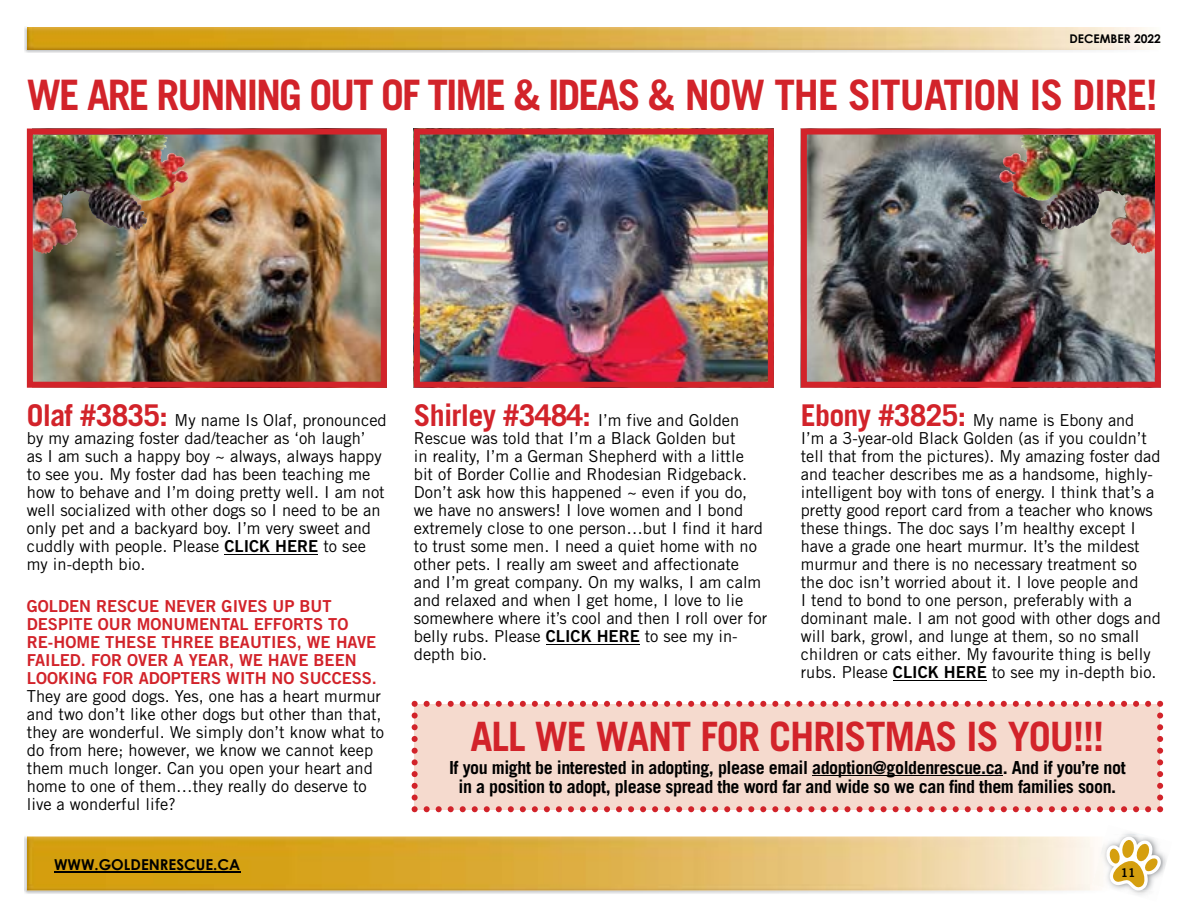
<style>
.page{position:relative;width:1188px;height:918px;background:#fff}
.page>*{position:absolute;margin:0;border:0;box-sizing:border-box;transform-origin:0 0}
.t1{font:700 42px "Trade Gothic LT Std";letter-spacing:-.05em;color:#d2232a}
.t2{font:700 40.5px "Trade Gothic LT Std";letter-spacing:-.025em;color:#d2232a}
.t3{font:700 18px/19.5px "Trade Gothic LT Std";letter-spacing:-.025em;color:#000;text-align:center}
.t4{font:16.5px/18px "Trade Gothic LT Std";color:#000}
.t5{font:16.5px/18px "Trade Gothic LT Std Bd 2";color:#d2232a}
.t6{font:700 15px "Century Gothic";color:#000}
.t7{font:700 12px "Century Gothic";color:#000}
.t8{font:12px "Trade Gothic LT Std Bd 2";color:#000}
.s1{font-weight:700;font-size:30px;color:#d2232a}
.s2{font-family:"Trade Gothic LT Std Bd 2"}
</style>
<div class="page">
<img style="left:27px;top:837px;width:1065px;height:54px">
<img style="left:27px;top:27px;width:1133px;height:23px">
<hr style="left:54px;top:871px;width:186px;height:1px;background:#000">
<img style="left:1126px;top:832px;width:41px;height:63px">
<img style="left:1123px;top:834px;width:25px;height:2px">
<img style="left:1120px;top:891px;width:39px;height:3px">
<img style="left:1161px;top:836px;width:2px;height:55px">
<svg style="left:1106px;top:836px;width:55px;height:55px"></svg>
<img style="left:27px;top:129px;width:360px;height:259px">
<hr style="left:224px;top:554px;width:94px;height:1px;background:#000">
<img style="left:801px;top:129px;width:360px;height:259px">
<hr style="left:893px;top:680px;width:94px;height:1px;background:#000">
<img style="left:414px;top:129px;width:360px;height:259px">
<hr style="left:546px;top:644px;width:94px;height:1px;background:#000">
<svg style="left:412px;top:701px;width:751px;height:111px;background:#f3d2c7"></svg>
<img style="left:33px;top:135px;width:45px;height:118px">
<img style="left:999px;top:135px;width:44px;height:66px">
<p class="t7" style="left:1070px;top:31px;width:93px">DECEMBER 2022</p>
<h1 class="t1" style="left:27px;top:69px;width:1132px">WE ARE RUNNING OUT OF TIME &amp; IDEAS &amp; NOW THE SITUATION IS DIRE!</h1>
<p class="t4" style="left:414px;top:411px;width:355px"><span class="s1">Shirley #3484:</span> I’m five and Golden Rescue was told that I’m a Black Golden but<br>in reality, I’m a German Shepherd with a little bit of Border Collie and Rhodesian Ridgeback.<br>Don’t ask how this happened ~ even if you do, we have no answers! I love women and I bond extremely close to one person…but I find it hard to trust some men. I need a quiet home with no other pets. I really am sweet and affectionate and I’m great company. On my walks, I am calm and relaxed and when I get home, I love to lie somewhere where it’s cool and then I roll over for belly rubs. Please <span class="s2">CLICK HERE</span> to see my in&shy;depth bio.</p>
<p class="t4" style="left:27px;top:411px;width:361px"><span class="s1">Olaf #3835:</span> My name Is Olaf, pronounced by my amazing foster dad/teacher as ‘oh laugh’<br>as I am such a happy boy ~ always, always happy to see you. My foster dad has been teaching me how to behave and I’m doing pretty well. I am not well socialized with other dogs so I need to be an only pet and a backyard boy. I’m very sweet and cuddly with people. Please <span class="s2">CLICK HERE</span> to see my in-depth bio.</p>
<p class="t4" style="left:801px;top:411px;width:362px"><span class="s1">Ebony #3825:</span> My name is Ebony and I’m a 3-year-old Black Golden (as if you couldn’t tell that from the pictures). My amazing foster dad and teacher describes me as a handsome, highly&shy;intelligent boy with tons of energy. I think that’s a pretty good report card from a teacher who knows these things. The doc says I’m healthy except I have a grade one heart murmur. It’s the mildest murmur and there is no necessary treatment so the doc isn’t worried about it. I love people and<br>I tend to bond to one person, preferably with a dominant male. I am not good with other dogs and will bark, growl, and lunge at them, so no small children or cats either. My favourite thing is belly rubs. Please <span class="s2">CLICK HERE</span> to see my in-depth bio.</p>
<p class="t5" style="left:27px;top:597px;width:352px">GOLDEN RESCUE NEVER GIVES UP BUT DESPITE OUR MONUMENTAL EFFORTS TO RE-HOME THESE THREE BEAUTIES, WE HAVE FAILED. FOR OVER A YEAR, WE HAVE BEEN LOOKING FOR ADOPTERS WITH NO SUCCESS.</p>
<p class="t4" style="left:27px;top:687px;width:359px">They are good dogs. Yes, one has a heart murmur and two don’t like other dogs but other than that, they are wonderful. We simply don’t know what to do from here; however, we know we cannot keep them much longer. Can you open your heart and home to one of them…they really do deserve to live a wonderful life?</p>
<h2 class="t2" style="left:470px;top:712px;width:635px">ALL WE WANT FOR CHRISTMAS IS YOU!!!</h2>
<p class="t3" style="left:449px;top:757px;width:678px">If you might be interested in adopting, please email adoption@goldenrescue.ca. And if you’re not in a position to adopt, please spread the word far and wide so we can find them families soon.</p>
<p class="t6" style="left:54px;top:855px;width:188px">WWW.GOLDENRESCUE.CA</p>
<p class="t8" style="left:1121px;top:865px;width:16px">11</p>
</div>
